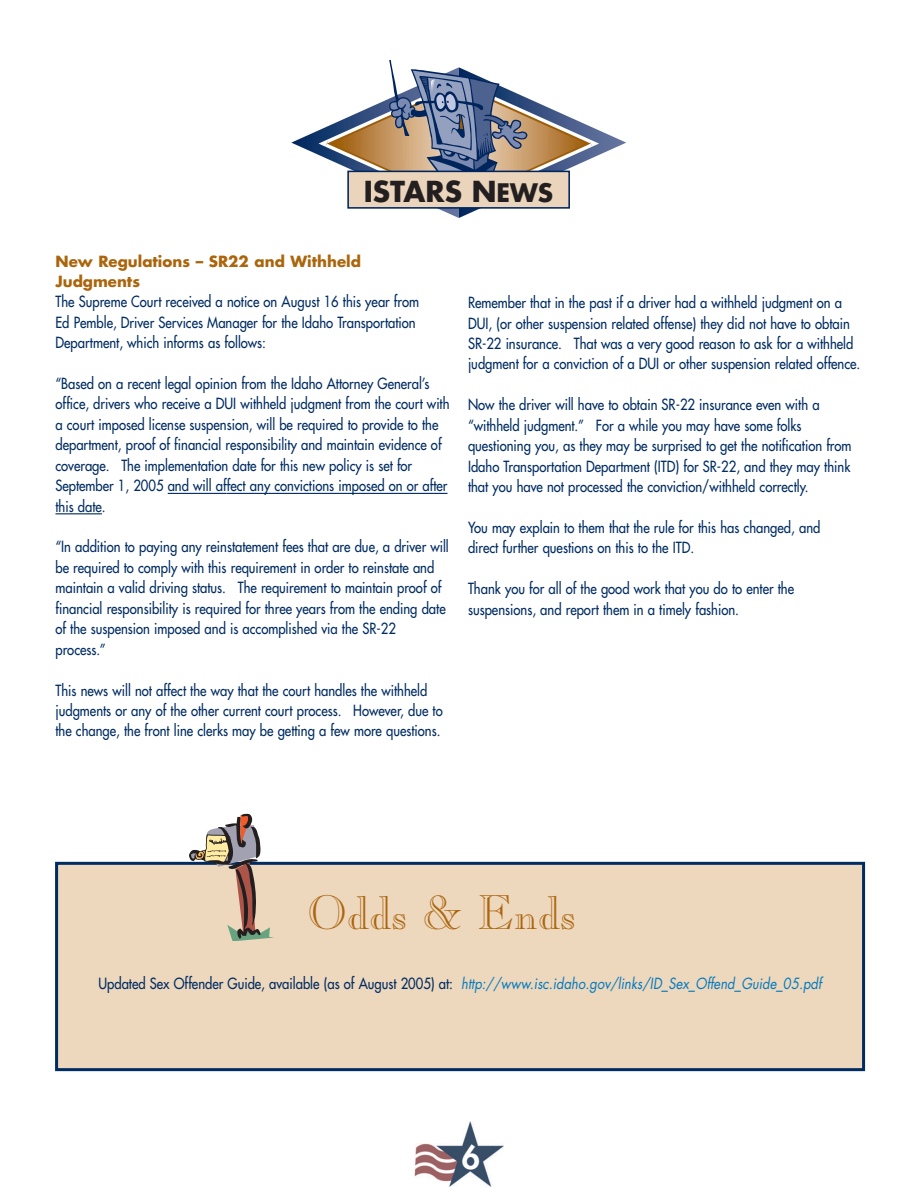
<style>
.page{position:relative;width:918px;height:1188px;background:#fff}
.page>*{position:absolute;margin:0;border:0;box-sizing:border-box;transform-origin:0 0}
.t1{font:48px "Caslon Open Face";color:#ab650c}
.t2{font:800 31.5px "Futura";color:#fff}
.t3{font:700 28.2px "Futura";color:#231f20}
.t4{font:15px/20.4px "Futura";color:#002c62;scale:.87 1}
.t5{font:15px "Futura";color:#007ac0;scale:.87 1}
.t6{font:700 15px/20.1px "Futura";color:#ab650c}
.s1{font-size:24.75px}
.s2{color:#002c62}
</style>
<div class="page">
<img style="left:414px;top:1121px;width:90px;height:65px">
<svg style="left:291px;top:61px;width:335px;height:157px"></svg>
<div style="left:347px;top:171px;width:223px;height:38px;background:#ead4bb;border:2px solid #00255d"></div>
<hr style="left:168px;top:493px;width:59px;height:1px;background:#002c62">
<hr style="left:227px;top:493px;width:221px;height:1px;background:#002c62">
<hr style="left:56px;top:513px;width:46px;height:1px;background:#002c62">
<div style="left:57px;top:863px;width:807px;height:207px;background:#edd7bd"></div>
<div style="left:55px;top:862px;width:810px;height:209px;border:3px solid #002c62"></div>
<svg style="left:189px;top:814px;width:85px;height:127px"></svg>
<h3 class="t3" style="left:364px;top:178px;width:191px">ISTARS N<span class="s1">EWS</span></h3>
<p class="t6" style="left:56px;top:252px;width:307px">New Regulations – SR22 and Withheld<br>Judgments</p>
<p class="t4" style="left:56px;top:292px;width:420px">The Supreme Court received a notice on August 16 this year from<br>Ed Pemble, Driver Services Manager for the Idaho Transportation<br>Department, which informs as follows:</p>
<p class="t4" style="left:56px;top:374px;width:454px">“Based on a recent legal opinion from the Idaho Attorney General’s office, drivers who receive a DUI withheld judgment from the court with a court imposed license suspension, will be required to provide to the department, proof of financial responsibility and maintain evidence of coverage. The implementation date for this new policy is set for September 1, 2005 and will affect any convictions imposed on or after this date.</p>
<p class="t4" style="left:56px;top:538px;width:454px">“In addition to paying any reinstatement fees that are due, a driver will be required to comply with this requirement in order to reinstate and maintain a valid driving status. The requirement to maintain proof of financial responsibility is required for three years from the ending date of the suspension imposed and is accomplished via the SR-22 process.”</p>
<p class="t4" style="left:56px;top:681px;width:447px">This news will not affect the way that the court handles the withheld judgments or any of the other current court process. However, due to the change, the front line clerks may be getting a few more questions.</p>
<p class="t4" style="left:468px;top:293px;width:452px">Remember that in the past if a driver had a withheld judgment on a DUI, (or other suspension related offense) they did not have to obtain SR-22 insurance. That was a very good reason to ask for a withheld judgment for a conviction of a DUI or other suspension related offence.</p>
<p class="t4" style="left:468px;top:396px;width:442px">Now the driver will have to obtain SR-22 insurance even with a “withheld judgment.” For a while you may have some folks questioning you, as they may be surprised to get the notification from Idaho Transportation Department (ITD) for SR-22, and they may think that you have not processed the conviction/withheld correctly.</p>
<p class="t4" style="left:468px;top:518px;width:407px">You may explain to them that the rule for this has changed, and direct further questions on this to the ITD.</p>
<p class="t4" style="left:468px;top:580px;width:376px">Thank you for all of the good work that you do to enter the suspensions, and report them in a timely fashion.</p>
<h1 class="t1" style="left:307px;top:896px;width:271px">Odds &amp; Ends</h1>
<p class="t5" style="left:98px;top:977px;width:833px"><span class="s2">U pd a ted Sex Offen d e r G u i d e, ava i l a b l e ( a s of Au g u st 2005 ) a t:</span> http://www.isc.idaho.gov/links/ID_Sex_Offend_Guide_05.pdf</p>
<h2 class="t2" style="left:462px;top:1142px;width:20px">6</h2>
</div>
